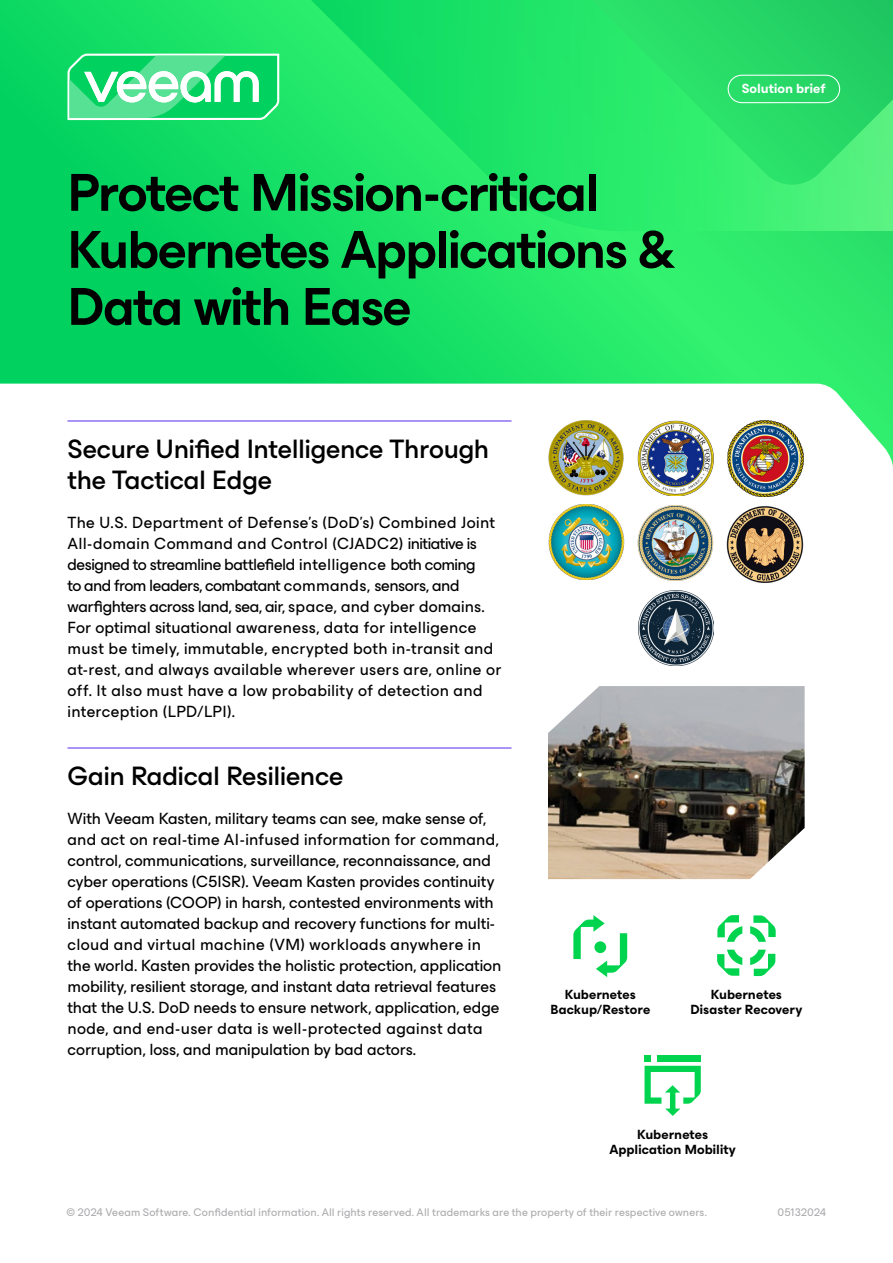
<style>
.page{position:relative;width:893px;height:1263px;background:#fff}
.page>*{position:absolute;margin:0;border:0;box-sizing:border-box;transform-origin:0 0}
.t1{font:600 54px/57px "ES Build Neutral";letter-spacing:-.03em;color:#000}
.t2{font:500 27px/31.5px "ES Build Neutral";letter-spacing:-.01em;color:#000}
.t3{font:16.5px/21px "ES Build Neutral";color:#000}
.t4{font:700 13.5px/15px "ES Build Neutral";letter-spacing:.005em;color:#000;text-align:center}
.t5{font:700 13.5px "ES Build Neutral";letter-spacing:.005em;color:#fff}
.t6{font:11.25px "ES Build Neutral";letter-spacing:.01em;color:#adacaf}
</style>
<div class="page">
<svg style="left:0;top:0;width:893px;height:467px"></svg>
<svg style="left:299px;top:0;width:594px;height:231px;background:#27e46a"></svg>
<svg style="left:66px;top:53px;width:214px;height:68px"></svg>
<div style="left:728px;top:75px;width:112px;height:28px;border:1px solid #fff;border-radius:14px"></div>
<hr style="left:68px;top:420px;width:443px;height:2px;background:#8e71f4">
<hr style="left:68px;top:747px;width:443px;height:2px;background:#8e71f4">
<svg style="left:573px;top:915px;width:54px;height:62px"></svg>
<svg style="left:717px;top:915px;width:25px;height:27px"></svg>
<svg style="left:750px;top:915px;width:26px;height:27px"></svg>
<svg style="left:750px;top:950px;width:25px;height:26px"></svg>
<svg style="left:717px;top:950px;width:25px;height:26px"></svg>
<div style="left:657px;top:1055px;width:44px;height:6px;background:#00d44f"></div>
<div style="left:644px;top:1055px;width:7px;height:6px;background:#00d44f"></div>
<svg style="left:644px;top:1066px;width:57px;height:50px"></svg>
<img style="left:549px;top:420px;width:75px;height:75px">
<img style="left:727px;top:420px;width:77px;height:77px">
<img style="left:549px;top:504px;width:75px;height:76px">
<img style="left:638px;top:505px;width:75px;height:76px">
<img style="left:727px;top:506px;width:76px;height:76px">
<img style="left:639px;top:590px;width:75px;height:75px">
<img style="left:548px;top:686px;width:257px;height:193px">
<img style="left:638px;top:421px;width:76px;height:75px">
<h1 class="t1" style="left:68px;top:158px;width:609px">Protect Mission-critical<br>Kubernetes Applications &amp;<br>Data with Ease</h1>
<h2 class="t2" style="left:68px;top:430px;width:423px">Secure Unified Intelligence Through the Tactical Edge</h2>
<p class="t3" style="left:68px;top:510px;width:436px">The U.S. Department of Defense’s (DoD’s) Combined Joint All-domain Command and Control (CJADC2) initiative is designed to streamline battlefield intelligence both coming<br>to and from leaders, combatant commands, sensors, and warfighters across land, sea, air, space, and cyber domains.<br>For optimal situational awareness, data for intelligence must be timely, immutable, encrypted both in-transit and at-rest, and always available wherever users are, online or off. It also must have a low probability of detection and interception (LPD/LPI).</p>
<p class="t5" style="left:742px;top:78px;width:85px">Solution brief</p>
<h2 class="t2" style="left:68px;top:757px;width:277px">Gain Radical Resilience</h2>
<p class="t3" style="left:68px;top:806px;width:435px">With Veeam Kasten, military teams can see, make sense of, and act on real-time AI-infused information for command, control, communications, surveillance, reconnaissance, and cyber operations (C5ISR). Veeam Kasten provides continuity of operations (COOP) in harsh, contested environments with instant automated backup and recovery functions for multi&shy;cloud and virtual machine (VM) workloads anywhere in the world. Kasten provides the holistic protection, application mobility, resilient storage, and instant data retrieval features that the U.S. DoD needs to ensure network, application, edge node, and end-user data is well-protected against data corruption, loss, and manipulation by bad actors.</p>
<p class="t4" style="left:550px;top:985px;width:101px">Kubernetes<br>Backup/Restore</p>
<p class="t4" style="left:690px;top:985px;width:113px">Kubernetes<br>Disaster Recovery</p>
<p class="t4" style="left:609px;top:1125px;width:128px">Kubernetes<br>Application Mobility</p>
<p class="t6" style="left:66px;top:1204px;width:642px">© 2024 Veeam Software. Confidential information. All rights reserved. All trademarks are the property of their respective owners.</p>
<p class="t6" style="left:777px;top:1204px;width:50px">05132024</p>
</div>
